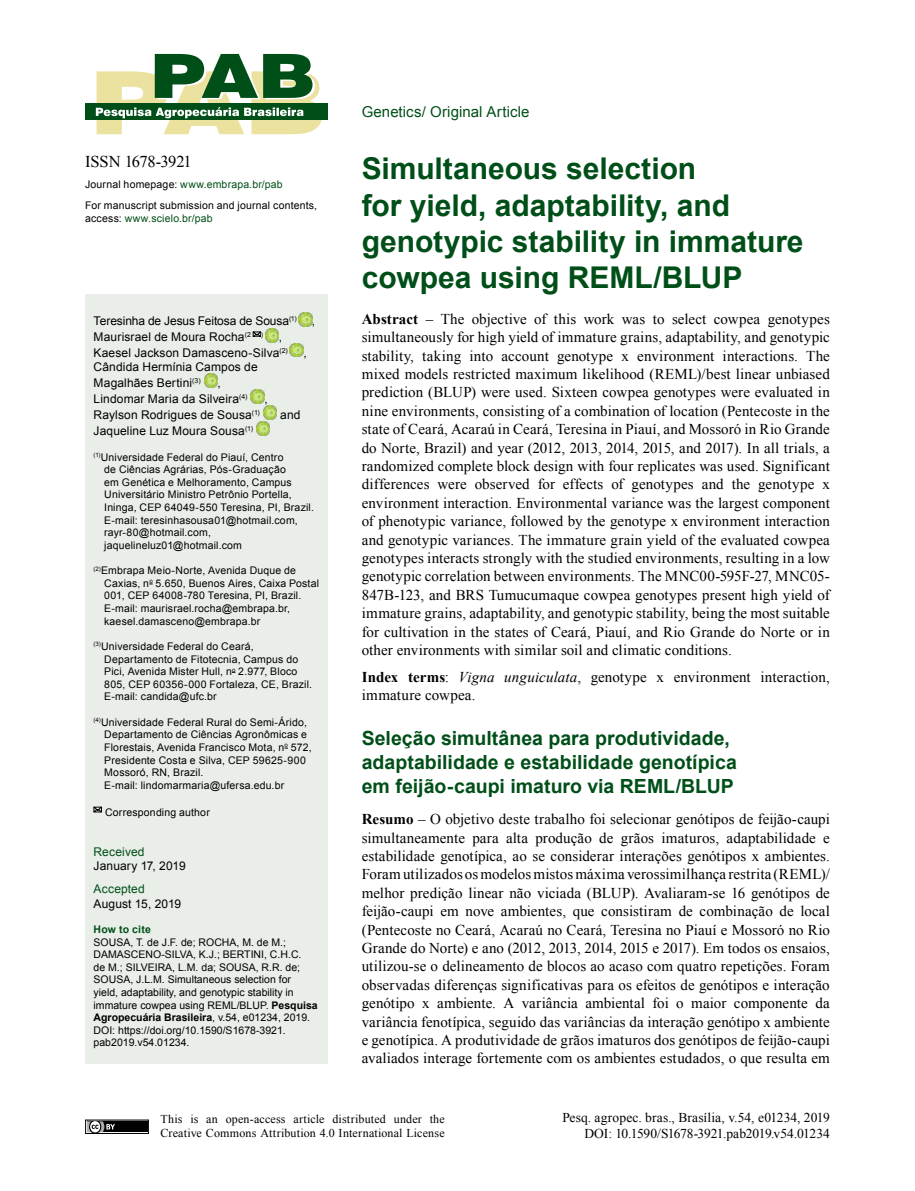
<style>
.page{position:relative;width:915px;height:1191px;background:#fff}
.page>*{position:absolute;margin:0;border:0;box-sizing:border-box;transform-origin:0 0}
.t1{font:700 30px/36.5px "Arial";color:#004f18}
.t2{font:700 19.5px/23.9px "Arial";color:#004f18}
.t3{font:16.5px "Times New Roman";letter-spacing:-.03em;color:#000}
.t4{font:15px/18.5px "Times New Roman";letter-spacing:.01em;color:#000;text-align:justify}
.t5{font:15px "Arial";letter-spacing:.005em;color:#004f18}
.t6{font:13.5px/16.2px "Times New Roman";color:#000;text-align:right}
.t7{font:12px/16px "Arial";letter-spacing:.01em;color:#000}
.t8{font:12px/14.4px "Times New Roman";letter-spacing:.015em;color:#000}
.t9{font:12px "Arial";letter-spacing:-.01em;color:#000}
.t10{font:12px "Arial";letter-spacing:.01em;color:#004f18}
.t11{font:10.5px/12.6px "Arial";letter-spacing:.015em;color:#000}
.t12{font:10.5px "Arial";letter-spacing:.02em;color:#004f18}
.t13{font:700 10.5px "Arial";letter-spacing:.02em;color:#004f18}
.t14{font:6.9px "Arial";color:#000}
.s1{color:#004f18}
.s2{color:#000}
.s3{font-weight:700}
.s4{font-style:italic}
</style>
<div class="page">
<div style="left:85px;top:1119px;width:64px;height:15px;border:1px solid #000"></div>
<div style="left:87px;top:1121px;width:60px;height:11px;background:#000"></div>
<svg style="left:85px;top:1119px;width:30px;height:15px"></svg>
<div style="left:85px;top:104px;width:242px;height:16px;background:#004f18"></div>
<svg style="left:96px;top:54px;width:226px;height:80px"></svg>
<div style="left:85px;top:294px;width:242px;height:769px;background:#e9efe8"></div>
<img style="left:298px;top:313px;width:14px;height:13px">
<svg style="left:253px;top:332px;width:8px;height:5px"></svg>
<img style="left:265px;top:329px;width:14px;height:13px">
<img style="left:290px;top:343px;width:13px;height:14px">
<img style="left:204px;top:373px;width:13px;height:14px">
<img style="left:251px;top:389px;width:13px;height:14px">
<img style="left:263px;top:405px;width:14px;height:14px">
<img style="left:256px;top:421px;width:14px;height:14px">
<svg style="left:94px;top:807px;width:8px;height:5px"></svg>
<p class="t3" style="left:85px;top:150px;width:108px">ISSN 1678-3921</p>
<p class="t11" style="left:85px;top:174px;width:233px;line-height:21.1px">Journal homepage: <span class="s1">www.embrapa.br/pab<br></span>For manuscript submission and journal contents,</p>
<p class="t12" style="left:85px;top:211px;width:129px"><span class="s2">access:</span> www.scielo.br/pab</p>
<p class="t9" style="left:94px;top:313px;width:204px">Teresinha de Jesus Feitosa de Sousa<sup>(1)</sup></p>
<p class="t7" style="left:312px;top:312px;width:5px">,</p>
<p class="t7" style="left:94px;top:328px;width:159px">Maurisrael de Moura Rocha<sup>(2</sup></p>
<p class="t14" style="left:261px;top:330px;width:4px">)</p>
<p class="t7" style="left:94px;top:328px;width:196px;text-indent:185px">,<br>Kaesel Jackson Damasceno-Silva<sup>(2)</sup></p>
<p class="t7" style="left:94px;top:359px;width:165px">Cândida Hermínia Campos de<br>Magalhães Bertini<sup>(3)</sup></p>
<p class="t7" style="left:94px;top:375px;width:155px;text-indent:124px">,<br>Lindomar Maria da Silveira<sup>(4)</sup></p>
<p class="t7" style="left:264px;top:391px;width:5px">,</p>
<p class="t7" style="left:303px;top:344px;width:5px">,</p>
<p class="t7" style="left:94px;top:407px;width:168px">Raylson Rodrigues de Sousa<sup>(1)</sup></p>
<p class="t7" style="left:280px;top:407px;width:22px">and</p>
<p class="t7" style="left:94px;top:423px;width:161px">Jaqueline Luz Moura Sousa<sup>(1)</sup></p>
<p class="t11" style="left:104px;top:451px;width:211px;text-indent:-11px"><sup>(1)</sup>Universidade Federal do Piauí, Centro<br>de Ciências Agrárias, Pós-Graduação<br>em Genética e Melhoramento, Campus Universitário Ministro Petrônio Portella, Ininga, CEP 64049-550 Teresina, PI, Brazil.<br>E-mail: teresinhasousa01@hotmail.com, rayr-80@hotmail.com, jaquelineluz01@hotmail.com</p>
<p class="t11" style="left:104px;top:564px;width:216px;text-indent:-11px"><sup>(2)</sup>Embrapa Meio-Norte, Avenida Duque de Caxias, n<sup>o</sup> 5.650, Buenos Aires, Caixa Postal 001, CEP 64008-780 Teresina, PI, Brazil.<br>E-mail: maurisrael.rocha@embrapa.br, kaesel.damasceno@embrapa.br</p>
<p class="t11" style="left:104px;top:640px;width:209px;text-indent:-11px"><sup>(3)</sup>Universidade Federal do Ceará, Departamento de Fitotecnia, Campus do Pici, Avenida Mister Hull, n<sup>o</sup> 2.977, Bloco 805, CEP 60356-000 Fortaleza, CE, Brazil.<br>E-mail: candida@ufc.br</p>
<p class="t11" style="left:104px;top:716px;width:209px;text-indent:-11px"><sup>(4)</sup>Universidade Federal Rural do Semi-Árido, Departamento de Ciências Agronômicas e Florestais, Avenida Francisco Mota, n<sup>o</sup> 572, Presidente Costa e Silva, CEP 59625-900<br>Mossoró, RN, Brazil.<br>E-mail: lindomarmaria@ufersa.edu.br</p>
<p class="t11" style="left:105px;top:806px;width:106px">Corresponding author</p>
<p class="t10" style="left:94px;top:843px;width:52px">Received</p>
<p class="t7" style="left:94px;top:858px;width:93px">January 17, 2019</p>
<p class="t10" style="left:94px;top:881px;width:53px">Accepted</p>
<p class="t7" style="left:94px;top:895px;width:89px">August 15, 2019</p>
<p class="t13" style="left:94px;top:922px;width:59px">How to cite</p>
<p class="t11" style="left:94px;top:935px;width:225px">SOUSA, T. de J.F. de; ROCHA, M. de M.; DAMASCENO-SILVA, K.J.; BERTINI, C.H.C.<br>de M.; SILVEIRA, L.M. da; SOUSA, R.R. de; SOUSA, J.L.M. Simultaneous selection for yield, adaptability, and genotypic stability in immature cowpea using REML/BLUP. <span class="s3">Pesquisa Agropecuária Brasileira</span>, v.54, e01234, 2019.<br>DOI: https://doi.org/10.1590/S1678-3921. pab2019.v54.01234.</p>
<p class="t5" style="left:361px;top:102px;width:169px">Genetics/ Original Article</p>
<h1 class="t1" style="left:361px;top:151px;width:443px">Simultaneous selection<br>for yield, adaptability, and genotypic stability in immature cowpea using REML/BLUP</h1>
<p class="t4" style="left:361px;top:309px;width:469px"><span class="s3">Abstract</span> – The objective of this work was to select cowpea genotypes simultaneously for high yield of immature grains, adaptability, and genotypic stability, taking into account genotype x environment interactions. The mixed models restricted maximum likelihood (REML)/best linear unbiased prediction (BLUP) were used. Sixteen cowpea genotypes were evaluated in nine environments, consisting of a combination of location (Pentecoste in the state of Ceará, Acaraú in Ceará, Teresina in Piauí, and Mossoró in Rio Grande do Norte, Brazil) and year (2012, 2013, 2014, 2015, and 2017). In all trials, a randomized complete block design with four replicates was used. Significant differences were observed for effects of genotypes and the genotype x environment interaction. Environmental variance was the largest component of phenotypic variance, followed by the genotype x environment interaction and genotypic variances. The immature grain yield of the evaluated cowpea genotypes interacts strongly with the studied environments, resulting in a low genotypic correlation between environments. The MNC00-595F-27, MNC05- 847B-123, and BRS Tumucumaque cowpea genotypes present high yield of immature grains, adaptability, and genotypic stability, being the most suitable for cultivation in the states of Ceará, Piauí, and Rio Grande do Norte or in other environments with similar soil and climatic conditions.</p>
<p class="t4" style="left:361px;top:667px;width:469px"><span class="s3">Index terms</span>: <span class="s4">Vigna unguiculata</span>, genotype x environment interaction, immature cowpea.</p>
<h2 class="t2" style="left:361px;top:727px;width:376px">Seleção simultânea para produtividade, adaptabilidade e estabilidade genotípica em feijão-caupi imaturo via REML/BLUP</h2>
<p class="t4" style="left:361px;top:809px;width:469px"><span class="s3">Resumo</span> – O objetivo deste trabalho foi selecionar genótipos de feijão-caupi simultaneamente para alta produção de grãos imaturos, adaptabilidade e estabilidade genotípica, ao se considerar interações genótipos x ambientes.<br>Foram utilizados os modelos mistos máxima verossimilhança restrita (REML)/ melhor predição linear não viciada (BLUP). Avaliaram-se 16 genótipos de feijão-caupi em nove ambientes, que consistiram de combinação de local (Pentecoste no Ceará, Acaraú no Ceará, Teresina no Piauí e Mossoró no Rio Grande do Norte) e ano (2012, 2013, 2014, 2015 e 2017). Em todos os ensaios, utilizou-se o delineamento de blocos ao acaso com quatro repetições. Foram observadas diferenças significativas para os efeitos de genótipos e interação genótipo x ambiente. A variância ambiental foi o maior componente da variância fenotípica, seguido das variâncias da interação genótipo x ambiente e genotípica. A produtividade de grãos imaturos dos genótipos de feijão-caupi avaliados interage fortemente com os ambientes estudados, o que resulta em</p>
<p class="t8" style="left:160px;top:1111px;width:286px">This is an open-access article distributed under the<br>Creative Commons Attribution 4.0 International License</p>
<p class="t6" style="left:562px;top:1109px;width:269px">Pesq. agropec. bras., Brasília, v.54, e01234, 2019<br>DOI: 10.1590/S1678-3921.pab2019.v54.01234</p>
</div>
